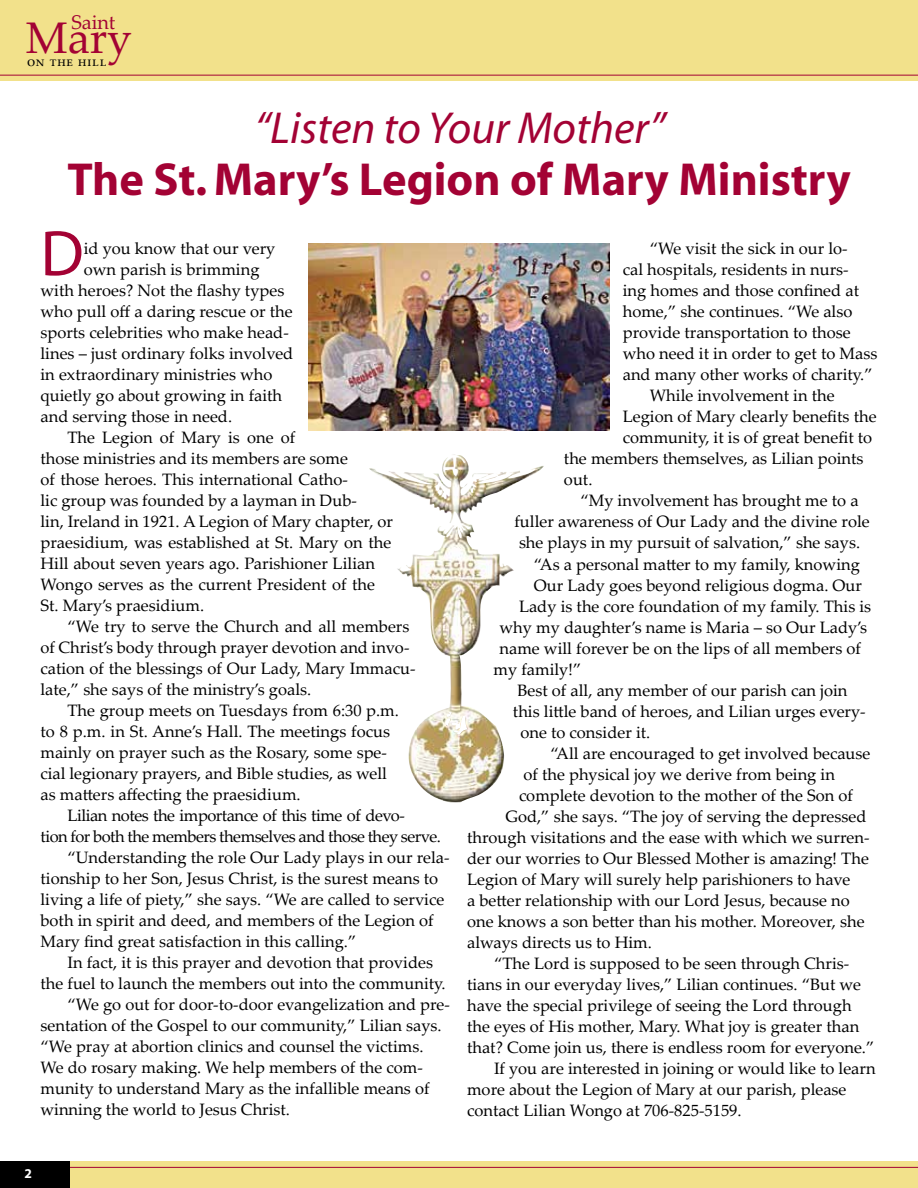
<style>
.page{position:relative;width:918px;height:1188px;background:#fff}
.page>*{position:absolute;margin:0;border:0;box-sizing:border-box;transform-origin:0 0}
.t1{font:64.95px "Myriad";color:#a30234}
.t2{font:700 46.5px "Myriad";color:#a30234}
.t3{font:italic 45px "Myriad";color:#a30234}
.t4{font:44.25px "Palatino Linotype";color:#a30234}
.t5{font:19.8px "Palatino Linotype";color:#a30234}
.t6{font:16.5px "Palatino Linotype";color:#000}
.t7{font:16.5px "Palatino Linotype";letter-spacing:-.03em;color:#000}
.t8{font:14.25px "Palatino Linotype";color:#000}
.t9{font:700 13.5px "Myriad";color:#fff}
</style>
<div class="page">
<div style="left:0;top:1161px;width:918px;height:27px;background:#f2e18b"></div>
<hr style="left:0;top:1167px;width:918px;height:1px;background:#a30234">
<div style="left:0;top:1161px;width:70px;height:27px;background:#000"></div>
<div style="left:0;top:0;width:918px;height:81px;background:#f2e18b"></div>
<hr style="left:0;top:75px;width:918px;height:1px;background:#a30234">
<img style="left:309px;top:243px;width:300px;height:187px">
<img style="left:369px;top:454px;width:145px;height:348px">
<p class="t5" style="left:71px;top:8px;width:46px">Saint</p>
<p class="t8" style="left:27px;top:51px;width:81px">on the hill</p>
<h3 class="t4" style="left:26px;top:7px;width:108px">Mary</h3>
<h3 class="t3" style="left:255px;top:106px;width:412px">“Listen to Your Mother”</h3>
<h2 class="t2" style="left:67px;top:156px;width:785px">The St. Mary’s Legion of Mary Ministry</h2>
<h1 class="t1" style="left:40px;top:221px;width:45px">D</h1>
<p class="t6" style="left:84px;top:237px;width:193px">id you know that our very</p>
<p class="t6" style="left:650px;top:237px;width:199px">“We visit the sick in our lo-</p>
<p class="t6" style="left:623px;top:258px;width:227px">cal hospitals, residents in nurs-</p>
<p class="t6" style="left:623px;top:279px;width:238px">ing homes and those confined at</p>
<p class="t6" style="left:623px;top:300px;width:231px">home,” she continues. “We also</p>
<p class="t6" style="left:623px;top:321px;width:229px">provide transportation to those</p>
<p class="t6" style="left:623px;top:342px;width:256px">who need it in order to get to Mass</p>
<p class="t6" style="left:623px;top:363px;width:251px">and many other works of charity.”</p>
<p class="t6" style="left:650px;top:384px;width:186px">While involvement in the</p>
<p class="t6" style="left:623px;top:405px;width:255px">Legion of Mary clearly benefits the</p>
<p class="t6" style="left:623px;top:426px;width:251px">community, it is of great benefit to</p>
<p class="t6" style="left:564px;top:447px;width:301px">the members themselves, as Lilian points</p>
<p class="t6" style="left:564px;top:468px;width:30px">out.</p>
<p class="t6" style="left:580px;top:489px;width:280px">“My involvement has brought me to a</p>
<p class="t6" style="left:514px;top:510px;width:357px">fuller awareness of Our Lady and the divine role</p>
<p class="t6" style="left:519px;top:531px;width:343px">she plays in my pursuit of salvation,” she says.</p>
<p class="t6" style="left:534px;top:552px;width:327px">“As a personal matter to my family, knowing</p>
<p class="t6" style="left:534px;top:573px;width:330px">Our Lady goes beyond religious dogma. Our</p>
<p class="t6" style="left:519px;top:594px;width:354px">Lady is the core foundation of my family. This is</p>
<p class="t6" style="left:499px;top:615px;width:369px">why my daughter’s name is Maria – so Our Lady’s</p>
<p class="t6" style="left:499px;top:636px;width:363px">name will forever be on the lips of all members of</p>
<p class="t6" style="left:493px;top:657px;width:89px">my family!”</p>
<p class="t6" style="left:517px;top:678px;width:332px">Best of all, any member of our parish can join</p>
<p class="t6" style="left:513px;top:699px;width:354px">this little band of heroes, and Lilian urges every-</p>
<p class="t6" style="left:521px;top:720px;width:131px">one to consider it.</p>
<p class="t6" style="left:550px;top:741px;width:321px">“All are encouraged to get involved because</p>
<p class="t6" style="left:524px;top:762px;width:313px">of the physical joy we derive from being in</p>
<p class="t6" style="left:519px;top:783px;width:336px">complete devotion to the mother of the Son of</p>
<p class="t6" style="left:506px;top:804px;width:363px">God,” she says. “The joy of serving the depressed</p>
<p class="t6" style="left:467px;top:825px;width:404px">through visitations and the ease with which we surren-</p>
<p class="t6" style="left:467px;top:846px;width:403px">der our worries to Our Blessed Mother is amazing! The</p>
<p class="t6" style="left:467px;top:867px;width:385px">Legion of Mary will surely help parishioners to have</p>
<p class="t6" style="left:467px;top:888px;width:384px">a better relationship with our Lord Jesus, because no</p>
<p class="t6" style="left:467px;top:909px;width:399px">one knows a son better than his mother. Moreover, she</p>
<p class="t6" style="left:467px;top:930px;width:186px">always directs us to Him.</p>
<p class="t6" style="left:494px;top:951px;width:357px">“The Lord is supposed to be seen through Chris-</p>
<p class="t6" style="left:467px;top:972px;width:395px">tians in our everyday lives,” Lilian continues. “But we</p>
<p class="t6" style="left:467px;top:993px;width:386px">have the special privilege of seeing the Lord through</p>
<p class="t6" style="left:467px;top:1014px;width:394px">the eyes of His mother, Mary. What joy is greater than</p>
<p class="t6" style="left:467px;top:1035px;width:409px">that? Come join us, there is endless room for everyone.”</p>
<p class="t6" style="left:494px;top:1056px;width:383px">If you are interested in joining or would like to learn</p>
<p class="t6" style="left:467px;top:1077px;width:381px">more about the Legion of Mary at our parish, please</p>
<p class="t6" style="left:467px;top:1098px;width:276px">contact Lilian Wongo at 706-825-5159.</p>
<p class="t6" style="left:84px;top:258px;width:177px">own parish is brimming</p>
<p class="t6" style="left:41px;top:279px;width:245px">with heroes? Not the flashy types</p>
<p class="t6" style="left:41px;top:300px;width:254px">who pull off a daring rescue or the</p>
<p class="t6" style="left:41px;top:321px;width:250px">sports celebrities who make head-</p>
<p class="t6" style="left:41px;top:342px;width:254px">lines – just ordinary folks involved</p>
<p class="t6" style="left:41px;top:363px;width:234px">in extraordinary ministries who</p>
<p class="t6" style="left:41px;top:384px;width:243px">quietly go about growing in faith</p>
<p class="t6" style="left:41px;top:405px;width:193px">and serving those in need.</p>
<p class="t6" style="left:67px;top:426px;width:229px">The Legion of Mary is one of</p>
<p class="t6" style="left:41px;top:447px;width:309px">those ministries and its members are some</p>
<p class="t6" style="left:41px;top:468px;width:309px">of those heroes. This international Catho-</p>
<p class="t6" style="left:41px;top:489px;width:318px">lic group was founded by a layman in Dub-</p>
<p class="t6" style="left:41px;top:510px;width:354px">lin, Ireland in 1921. A Legion of Mary chapter, or</p>
<p class="t6" style="left:41px;top:531px;width:352px">praesidium, was established at St. Mary on the</p>
<p class="t6" style="left:41px;top:552px;width:336px">Hill about seven years ago. Parishioner Lilian</p>
<p class="t6" style="left:41px;top:573px;width:336px">Wongo serves as the current President of the</p>
<p class="t6" style="left:41px;top:594px;width:165px">St. Mary’s praesidium.</p>
<p class="t6" style="left:67px;top:615px;width:344px">“We try to serve the Church and all members</p>
<p class="t6" style="left:41px;top:636px;width:371px">of Christ’s body through prayer devotion and invo-</p>
<p class="t6" style="left:41px;top:657px;width:376px">cation of the blessings of Our Lady, Mary Immacu-</p>
<p class="t6" style="left:41px;top:678px;width:272px">late,” she says of the ministry’s goals.</p>
<p class="t6" style="left:67px;top:699px;width:333px">The group meets on Tuesdays from 6:30 p.m.</p>
<p class="t6" style="left:41px;top:720px;width:351px">to 8 p.m. in St. Anne’s Hall. The meetings focus</p>
<p class="t6" style="left:41px;top:741px;width:348px">mainly on prayer such as the Rosary, some spe-</p>
<p class="t6" style="left:41px;top:762px;width:348px">cial legionary prayers, and Bible studies, as well</p>
<p class="t6" style="left:41px;top:783px;width:262px">as matters affecting the praesidium.</p>
<p class="t7" style="left:67px;top:804px;width:339px">Lilian notes the importance of this time of devo-</p>
<p class="t7" style="left:41px;top:825px;width:402px">tion for both the members themselves and those they serve.</p>
<p class="t6" style="left:67px;top:846px;width:384px">“Understanding the role Our Lady plays in our rela-</p>
<p class="t6" style="left:41px;top:867px;width:399px">tionship to her Son, Jesus Christ, is the surest means to</p>
<p class="t6" style="left:41px;top:888px;width:405px">living a life of piety,” she says. “We are called to service</p>
<p class="t6" style="left:41px;top:909px;width:395px">both in spirit and deed, and members of the Legion of</p>
<p class="t6" style="left:41px;top:930px;width:317px">Mary find great satisfaction in this calling.”</p>
<p class="t6" style="left:67px;top:951px;width:367px">In fact, it is this prayer and devotion that provides</p>
<p class="t6" style="left:41px;top:972px;width:407px">the fuel to launch the members out into the community.</p>
<p class="t6" style="left:67px;top:993px;width:384px">“We go out for door-to-door evangelization and pre-</p>
<p class="t6" style="left:41px;top:1014px;width:403px">sentation of the Gospel to our community,” Lilian says.</p>
<p class="t6" style="left:41px;top:1035px;width:385px">“We pray at abortion clinics and counsel the victims.</p>
<p class="t6" style="left:41px;top:1056px;width:384px">We do rosary making. We help members of the com-</p>
<p class="t6" style="left:41px;top:1077px;width:391px">munity to understand Mary as the infallible means of</p>
<p class="t6" style="left:41px;top:1098px;width:251px">winning the world to Jesus Christ.</p>
<p class="t9" style="left:24px;top:1166px;width:9px">2</p>
</div>
